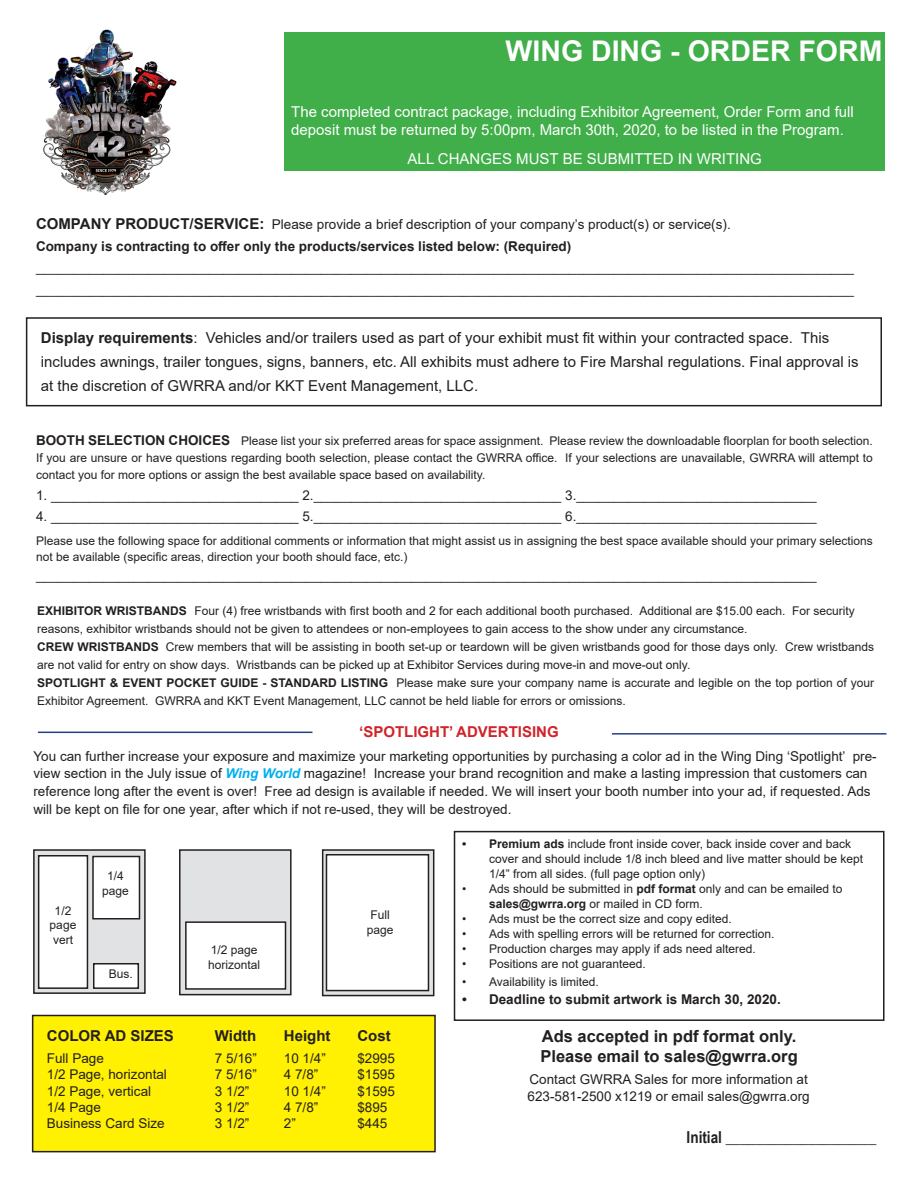
<style>
.page{position:relative;width:918px;height:1188px;background:#fff}
.page>*{position:absolute;margin:0;border:0;box-sizing:border-box;transform-origin:0 0}
.t1{font:700 28.5px "Arial";color:#fff}
.t2{font:700 16.5px/19.8px "Arial";color:#231f20}
.t3{font:700 16.5px "Arial Narrow";color:#231f20}
.t4{font:15px/24.2px "Arial";color:#231f20}
.t5{font:15px/18px "Arial";color:#fff}
.t6{font:700 15px "Arial";color:#231f20}
.t7{font:700 15px "Arial";color:#d1232a}
.t8{font:13.5px/16.2px "Arial";color:#231f20}
.t9{font:700 13.5px/21.5px "Arial";color:#231f20}
.t10{font:12px/18px "Arial";color:#231f20}
.s1{font-size:15px}
.s2{font-weight:400}
.s3{font-weight:700}
.s4{font-weight:700;font-size:13.5px}
.s5{font-weight:700;font-style:italic;color:#00aeef}
</style>
<div class="page">
<div style="left:284px;top:32px;width:601px;height:139px;background:#40ae49"></div>
<div style="left:26px;top:317px;width:856px;height:89px;border:2px solid #231f20"></div>
<div style="left:34px;top:850px;width:111px;height:143px;background:#e1e2e4"></div>
<div style="left:33px;top:849px;width:113px;height:145px;border:2px solid #231f20"></div>
<div style="left:39px;top:856px;width:48px;height:132px;background:#fff"></div>
<div style="left:38px;top:855px;width:50px;height:134px;border:2px solid #231f20"></div>
<div style="left:180px;top:850px;width:111px;height:145px;background:#e1e2e4"></div>
<div style="left:179px;top:849px;width:113px;height:146px;border:2px solid #231f20"></div>
<svg style="left:325px;top:852px;width:106px;height:141px"></svg>
<div style="left:322px;top:849px;width:112px;height:147px;border:2px solid #231f20"></div>
<div style="left:94px;top:964px;width:44px;height:24px;background:#fff"></div>
<div style="left:93px;top:963px;width:46px;height:26px;border:2px solid #231f20"></div>
<div style="left:186px;top:922px;width:100px;height:67px;background:#fff"></div>
<div style="left:185px;top:921px;width:101px;height:69px;border:2px solid #231f20"></div>
<div style="left:326px;top:855px;width:102px;height:136px;background:#fff"></div>
<div style="left:326px;top:854px;width:103px;height:137px;border:2px solid #231f20"></div>
<div style="left:33px;top:1016px;width:402px;height:136px;background:#fff101"></div>
<div style="left:32px;top:1015px;width:404px;height:137px;border:2px solid #231f20"></div>
<div style="left:454px;top:831px;width:431px;height:190px;border:2px solid #231f20"></div>
<hr style="left:612px;top:733px;width:274px;height:2px;background:#253f8e">
<hr style="left:38px;top:732px;width:275px;height:1px;background:#253f8e">
<div style="left:93px;top:856px;width:47px;height:63px;background:#fff"></div>
<div style="left:92px;top:856px;width:48px;height:64px;border:2px solid #231f20"></div>
<img style="left:43px;top:29px;width:134px;height:166px">
<p class="t1" style="left:506px;top:31px;width:378px">WING DING - ORDER FORM</p>
<p class="t5" style="left:291px;top:103px;width:564px">The completed contract package, including Exhibitor Agreement, Order Form and full deposit must be returned by 5:00pm, March 30th, 2020, to be listed in the Program.</p>
<p class="t5" style="left:408px;top:149px;width:356px">ALL CHANGES MUST BE SUBMITTED IN WRITING</p>
<p class="t9" style="left:36px;top:214px;width:696px"><span class="s1">COMPANY PRODUCT/SERVICE:</span> <span class="s2">Please provide a brief description of your company’s product(s) or service(s).<br></span>Company is contracting to offer only the products/services listed below: (Required)</p>
<p class="t8" style="left:36px;top:259px;width:820px">_____________________________________________________________________________________________________________</p>
<p class="t8" style="left:36px;top:281px;width:820px">_____________________________________________________________________________________________________________</p>
<p class="t4" style="left:41px;top:326px;width:819px"><span class="s3">Display requirements</span>: Vehicles and/or trailers used as part of your exhibit must fit within your contracted space. This includes awnings, trailer tongues, signs, banners, etc. All exhibits must adhere to Fire Marshal regulations. Final approval is at the discretion of GWRRA and/or KKT Event Management, LLC.</p>
<p class="t10" style="left:36px;top:432px;width:838px;line-height:17.1px;text-align:justify"><span class="s4">BOOTH SELECTION CHOICES</span> Please list your six preferred areas for space assignment. Please review the downloadable floorplan for booth selection.<br>If you are unsure or have questions regarding booth selection, please contact the GWRRA office. If your selections are unavailable, GWRRA will attempt to contact you for more options or assign the best available space based on availability.</p>
<p class="t8" style="left:36px;top:487px;width:782px">1. _________________________________ 2._________________________________ 3.________________________________</p>
<p class="t8" style="left:36px;top:508px;width:782px">4. _________________________________ 5._________________________________ 6.________________________________</p>
<p class="t10" style="left:36px;top:532px;width:838px;line-height:16.2px">Please use the following space for additional comments or information that might assist us in assigning the best space available should your primary selections not be available (specific areas, direction your booth should face, etc.)</p>
<p class="t8" style="left:36px;top:567px;width:782px">________________________________________________________________________________________________________</p>
<p class="t10" style="left:37px;top:602px;width:819px"><span class="s3">EXHIBITOR WRISTBANDS</span> Four (4) free wristbands with first booth and 2 for each additional booth purchased. Additional are $15.00 each. For security reasons, exhibitor wristbands should not be given to attendees or non-employees to gain access to the show under any circumstance.</p>
<p class="t10" style="left:37px;top:638px;width:838px"><span class="s3">CREW WRISTBANDS</span> Crew members that will be assisting in booth set-up or teardown will be given wristbands good for those days only. Crew wristbands are not valid for entry on show days. Wristbands can be picked up at Exhibitor Services during move-in and move-out only.</p>
<p class="t10" style="left:37px;top:674px;width:839px"><span class="s3">SPOTLIGHT &amp; EVENT POCKET GUIDE - STANDARD LISTING</span> Please make sure your company name is accurate and legible on the top portion of your<br>Exhibitor Agreement. GWRRA and KKT Event Management, LLC cannot be held liable for errors or omissions.</p>
<p class="t7" style="left:359px;top:722px;width:201px">‘SPOTLIGHT’ ADVERTISING</p>
<p class="t8" style="left:33px;top:749px;width:845px">You can further increase your exposure and maximize your marketing opportunities by purchasing a color ad in the Wing Ding ‘Spotlight’ pre&shy;view section in the July issue of <span class="s5">Wing World</span> magazine! Increase your brand recognition and make a lasting impression that customers can</p>
<p class="t8" style="left:33px;top:782px;width:839px;line-height:18px">reference long after the event is over! Free ad design is available if needed. We will insert your booth number into your ad, if requested. Ads will be kept on file for one year, after which if not re-used, they will be destroyed.</p>
<p class="t10" style="left:50px;top:903px;width:28px;line-height:14.4px;text-align:center">1/2 page</p>
<p class="t10" style="left:53px;top:930px;width:22px">vert</p>
<p class="t10" style="left:102px;top:869px;width:28px;line-height:14.4px;text-align:center">1/4 page</p>
<p class="t10" style="left:109px;top:965px;width:26px">Bus.</p>
<p class="t10" style="left:211px;top:941px;width:48px">1/2 page</p>
<p class="t10" style="left:208px;top:956px;width:54px">horizontal</p>
<p class="t10" style="left:367px;top:908px;width:28px;line-height:14.4px;text-align:center">Full page</p>
<p class="t6" style="left:47px;top:1025px;width:128px">COLOR AD SIZES</p>
<p class="t6" style="left:215px;top:1025px;width:43px">Width</p>
<p class="t6" style="left:284px;top:1025px;width:48px">Height</p>
<p class="t6" style="left:357px;top:1025px;width:35px">Cost</p>
<p class="t8" style="left:47px;top:1050px;width:59px">Full Page</p>
<p class="t8" style="left:215px;top:1050px;width:44px">7 5/16”</p>
<p class="t8" style="left:284px;top:1050px;width:44px">10 1/4”</p>
<p class="t8" style="left:357px;top:1050px;width:39px">$2995</p>
<p class="t8" style="left:47px;top:1066px;width:122px">1/2 Page, horizontal</p>
<p class="t8" style="left:215px;top:1066px;width:44px">7 5/16”</p>
<p class="t8" style="left:284px;top:1066px;width:36px">4 7/8”</p>
<p class="t8" style="left:357px;top:1066px;width:39px">$1595</p>
<p class="t8" style="left:47px;top:1083px;width:106px">1/2 Page, vertical</p>
<p class="t8" style="left:215px;top:1083px;width:36px">3 1/2”</p>
<p class="t8" style="left:284px;top:1083px;width:44px">10 1/4”</p>
<p class="t8" style="left:357px;top:1083px;width:39px">$1595</p>
<p class="t8" style="left:47px;top:1099px;width:56px">1/4 Page</p>
<p class="t8" style="left:215px;top:1099px;width:36px">3 1/2”</p>
<p class="t8" style="left:284px;top:1099px;width:36px">4 7/8”</p>
<p class="t8" style="left:357px;top:1099px;width:32px">$895</p>
<p class="t8" style="left:47px;top:1115px;width:119px">Business Card Size</p>
<p class="t8" style="left:215px;top:1115px;width:36px">3 1/2”</p>
<p class="t8" style="left:284px;top:1115px;width:14px">2”</p>
<p class="t8" style="left:357px;top:1115px;width:32px">$445</p>
<p class="t10" style="left:489px;top:836px;width:376px;line-height:15px;text-indent:-27px"><span class="s3">• Premium ads</span> include front inside cover, back inside cover and back cover and should include 1/8 inch bleed and live matter should be kept<br>1/4” from all sides. (full page option only)</p>
<p class="t10" style="left:489px;top:881px;width:355px;line-height:15px;text-indent:-27px">• Ads should be submitted in <span class="s3">pdf format</span> only and can be emailed to <span class="s3">sales@gwrra.org</span> or mailed in CD form.</p>
<p class="t10" style="left:462px;top:910px;width:271px">• Ads must be the correct size and copy edited.</p>
<p class="t10" style="left:462px;top:925px;width:314px">• Ads with spelling errors will be returned for correction.</p>
<p class="t10" style="left:462px;top:940px;width:295px">• Production charges may apply if ads need altered.</p>
<p class="t10" style="left:462px;top:955px;width:185px">• Positions are not guaranteed.</p>
<p class="t10" style="left:462px;top:973px;width:138px">• Availability is limited.</p>
<p class="t9" style="left:462px;top:989px;width:320px">• Deadline to submit artwork is March 30, 2020.</p>
<p class="t2" style="left:540px;top:1026px;width:259px">Ads accepted in pdf format only.<br>Please email to sales@gwrra.org</p>
<p class="t8" style="left:528px;top:1071px;width:284px">Contact GWRRA Sales for more information at<br>623-581-2500 x1219 or email sales@gwrra.org</p>
<p class="t3" style="left:687px;top:1124px;width:191px">Initial ____________________</p>
</div>
